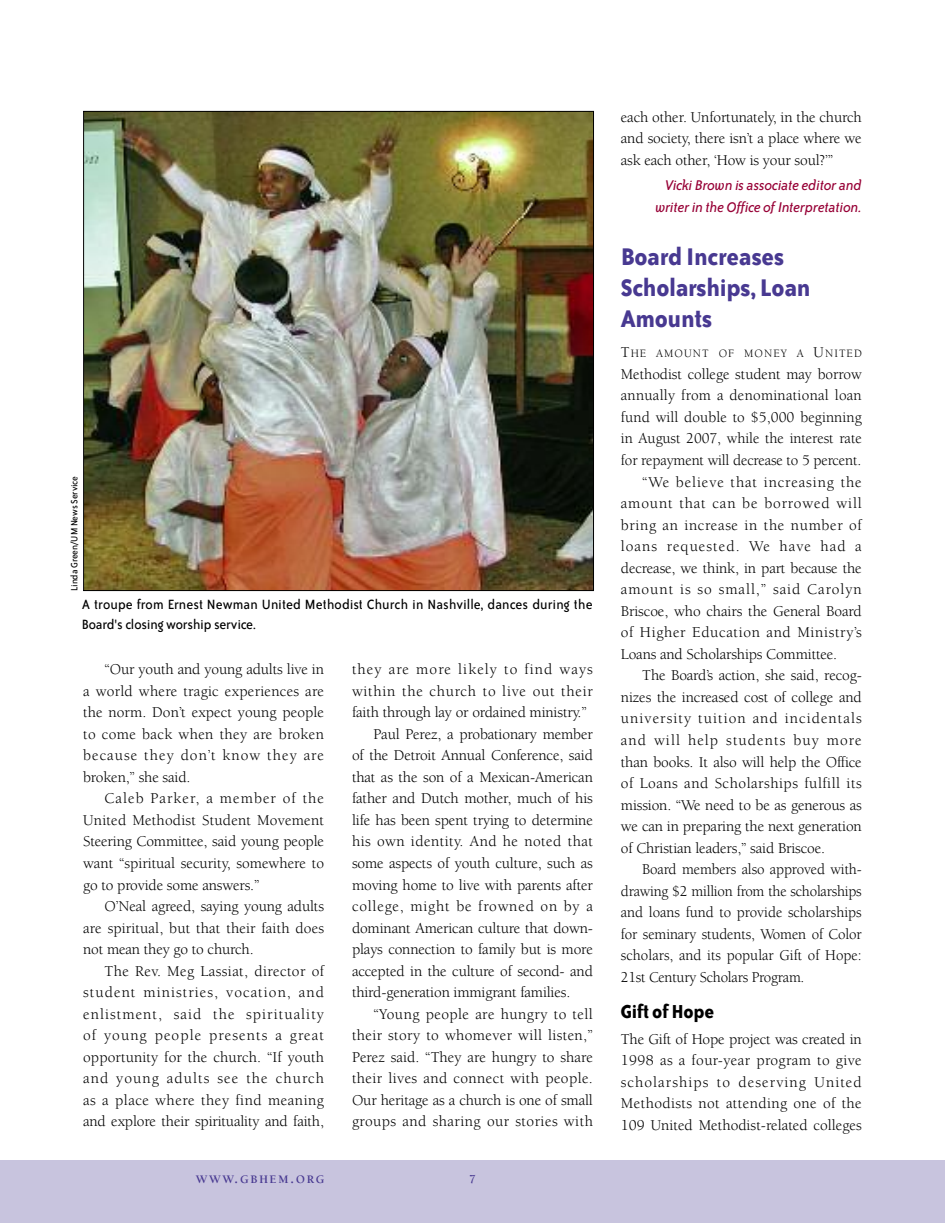
<style>
.page{position:relative;width:945px;height:1223px;background:#fff}
.page>*{position:absolute;margin:0;border:0;box-sizing:border-box;transform-origin:0 0}
.t1{font:700 27.65px/30.8px "Bailey Sans ITC";letter-spacing:-.015em;color:#483991;scale:.95 1}
.t2{font:700 21.53px "Bailey Sans ITC";letter-spacing:-.015em;color:#000;scale:.95 1}
.t3{font:italic 16.1px/21.5px "Bailey Sans ITC";letter-spacing:-.01em;color:#970036;text-align:right}
.t4{font:15.4px/21.5px "Berkeley";letter-spacing:-.01em;color:#000;text-align:justify}
.t5{font:15.4px "Berkeley";letter-spacing:.065em;color:#000}
.t6{font:15.4px/20.1px "Bailey Sans ITC";letter-spacing:.005em;color:#000}
.t7{font:15.4px "Berkeley";letter-spacing:.03em;color:#000}
.t8{font:15.4px "Berkeley";letter-spacing:.025em;color:#000}
.t9{font:15.4px "Berkeley";letter-spacing:.04em;color:#000}
.t10{font:15.4px "Berkeley";letter-spacing:.055em;color:#000}
.t11{font:15.4px "Berkeley";letter-spacing:.02em;color:#000}
.t12{font:15.4px "Berkeley";letter-spacing:.035em;color:#000}
.t13{font:15.4px "Berkeley";letter-spacing:.015em;color:#000}
.t14{font:15.4px "Berkeley";letter-spacing:.045em;color:#000}
.t15{font:15.4px "Berkeley";letter-spacing:.06em;color:#000}
.t16{font:15.4px "Berkeley";letter-spacing:.05em;color:#000}
.t17{font:700 12.42px "Berkeley";color:#483991}
.t18{font:700 11.9px "Berkeley";letter-spacing:.15em;color:#483991}
.t19{font:11.55px "Berkeley";letter-spacing:.09em;color:#000}
.t20{font:10.5px "Bailey Sans ITC";letter-spacing:-.01em;color:#000}
.s1{font-size:15.75px}
.s2{font-size:15.4px}
</style>
<div class="page">
<div style="left:0;top:1160px;width:945px;height:62px;background:#c8c4de"></div>
<img style="left:85px;top:113px;width:507px;height:476px">
<p class="t20" style="left:70px;top:591px;width:117px;rotate:-90deg">Linda Green/UM News Service</p>
<p class="t6" style="left:82px;top:595px;width:512px">A troupe from Ernest Newman United Methodist Church in Nashville, dances during the<br>Board's closing worship service.</p>
<p class="t4" style="left:83px;top:659px;width:242px;text-indent:21px">“Our youth and young adults live in a world where tragic experiences are the norm. Don’t expect young people to come back when they are broken because they don’t know they are broken,” she said.</p>
<p class="t4" style="left:83px;top:789px;width:242px;text-indent:21px">Caleb Parker, a member of the United Methodist Student Movement Steering Committee, said young people want “spiritual security, somewhere to go to provide some answers.”</p>
<p class="t4" style="left:83px;top:896px;width:242px;text-indent:21px">O’Neal agreed, saying young adults are spiritual, but that their faith does not mean they go to church.</p>
<p class="t4" style="left:83px;top:961px;width:242px;text-indent:21px">The Rev. Meg Lassiat, director of student ministries, vocation, and enlistment, said the spirituality of young people presents a great opportunity for the church. “If youth and young adults see the church as a place where they find meaning and explore their spirituality and faith,</p>
<p class="t5" style="left:352px;top:663px;width:242px">they are more likely to find ways</p>
<p class="t14" style="left:352px;top:684px;width:242px">within the church to live out their</p>
<p class="t4" style="left:352px;top:702px;width:236px">faith through lay or ordained ministry.”</p>
<p class="t4" style="left:373px;top:724px;width:221px">Paul Perez, a probationary member</p>
<p class="t4" style="left:352px;top:746px;width:242px">of the Detroit Annual Conference, said</p>
<p class="t4" style="left:352px;top:767px;width:242px">that as the son of a Mexican-American</p>
<p class="t4" style="left:352px;top:789px;width:242px">father and Dutch mother, much of his</p>
<p class="t4" style="left:352px;top:810px;width:242px">life has been spent trying to determine</p>
<p class="t7" style="left:352px;top:835px;width:242px">his own identity. And he noted that</p>
<p class="t4" style="left:352px;top:853px;width:242px">some aspects of youth culture, such as</p>
<p class="t4" style="left:352px;top:875px;width:242px">moving home to live with parents after</p>
<p class="t16" style="left:352px;top:900px;width:242px">college, might be frowned on by a</p>
<p class="t4" style="left:352px;top:918px;width:242px">dominant American culture that down-</p>
<p class="t4" style="left:352px;top:939px;width:242px">plays connection to family but is more</p>
<p class="t4" style="left:352px;top:961px;width:242px">accepted in the culture of second- and</p>
<p class="t4" style="left:352px;top:982px;width:220px">third-generation immigrant families.</p>
<p class="t8" style="left:373px;top:1007px;width:221px">“Young people are hungry to tell</p>
<p class="t11" style="left:352px;top:1029px;width:242px">their story to whomever will listen,”</p>
<p class="t4" style="left:352px;top:1047px;width:242px">Perez said. “They are hungry to share</p>
<p class="t8" style="left:352px;top:1072px;width:242px">their lives and connect with people.</p>
<p class="t4" style="left:352px;top:1090px;width:242px">Our heritage as a church is one of small</p>
<p class="t7" style="left:352px;top:1115px;width:242px">groups and sharing our stories with</p>
<p class="t18" style="left:196px;top:1174px;width:131px">WWW<span class="s1">.</span>GBHEM<span class="s1">.</span>ORG</p>
<p class="t17" style="left:469px;top:1174px;width:8px">7</p>
<p class="t4" style="left:621px;top:107px;width:242px">each other. Unfortunately, in the church and society, there isn’t a place where we ask each other, ‘How is your soul?’”</p>
<p class="t3" style="left:655px;top:176px;width:208px">Vicki Brown is associate editor and writer in the Office of Interpretation.</p>
<h1 class="t1" style="left:621px;top:243px;width:201px">Board Increases<br>Scholarships, Loan<br>Amounts</h1>
<p class="t19" style="left:621px;top:349px;width:242px"><span class="s2">T</span>HE AMOUNT OF MONEY A <span class="s2">U</span>NITED</p>
<p class="t4" style="left:621px;top:364px;width:242px">Methodist college student may borrow</p>
<p class="t13" style="left:621px;top:389px;width:242px">annually from a denominational loan</p>
<p class="t4" style="left:621px;top:407px;width:242px">fund will double to $5,000 beginning</p>
<p class="t4" style="left:621px;top:429px;width:242px">in August 2007, while the interest rate</p>
<p class="t4" style="left:621px;top:450px;width:242px">for repayment will decrease to 5 percent.</p>
<p class="t10" style="left:642px;top:475px;width:221px">“We believe that increasing the</p>
<p class="t10" style="left:621px;top:497px;width:242px">amount that can be borrowed will</p>
<p class="t9" style="left:621px;top:518px;width:242px">bring an increase in the number of</p>
<p class="t5" style="left:621px;top:540px;width:242px">loans requested. We have had a</p>
<p class="t4" style="left:621px;top:558px;width:242px">decrease, we think, in part because the</p>
<p class="t15" style="left:621px;top:583px;width:242px">amount is so small,” said Carolyn</p>
<p class="t4" style="left:621px;top:601px;width:242px">Briscoe, who chairs the General Board</p>
<p class="t9" style="left:621px;top:626px;width:242px">of Higher Education and Ministry’s</p>
<p class="t4" style="left:621px;top:644px;width:218px">Loans and Scholarships Committee.</p>
<p class="t4" style="left:642px;top:666px;width:221px">The Board’s action, she said, recog-</p>
<p class="t4" style="left:621px;top:687px;width:242px">nizes the increased cost of college and</p>
<p class="t5" style="left:621px;top:712px;width:242px">university tuition and incidentals</p>
<p class="t5" style="left:621px;top:734px;width:242px">and will help students buy more</p>
<p class="t4" style="left:621px;top:752px;width:242px">than books. It also will help the Office</p>
<p class="t12" style="left:621px;top:777px;width:242px">of Loans and Scholarships fulfill its</p>
<p class="t4" style="left:621px;top:795px;width:242px">mission. “We need to be as generous as</p>
<p class="t4" style="left:621px;top:816px;width:242px">we can in preparing the next generation</p>
<p class="t4" style="left:621px;top:838px;width:206px">of Christian leaders,” said Briscoe.</p>
<p class="t4" style="left:642px;top:859px;width:221px">Board members also approved with-</p>
<p class="t4" style="left:621px;top:881px;width:242px">drawing $2 million from the scholarships</p>
<p class="t4" style="left:621px;top:902px;width:242px">and loans fund to provide scholarships</p>
<p class="t4" style="left:621px;top:924px;width:242px">for seminary students, Women of Color</p>
<p class="t4" style="left:621px;top:945px;width:242px">scholars, and its popular Gift of Hope:</p>
<p class="t4" style="left:621px;top:967px;width:185px">21st Century Scholars Program.</p>
<h2 class="t2" style="left:621px;top:1003px;width:100px">Gift of Hope</h2>
<p class="t4" style="left:621px;top:1029px;width:242px">The Gift of Hope project was created in 1998 as a four-year program to give scholarships to deserving United Methodists not attending one of the 109 United Methodist-related colleges</p>
</div>
